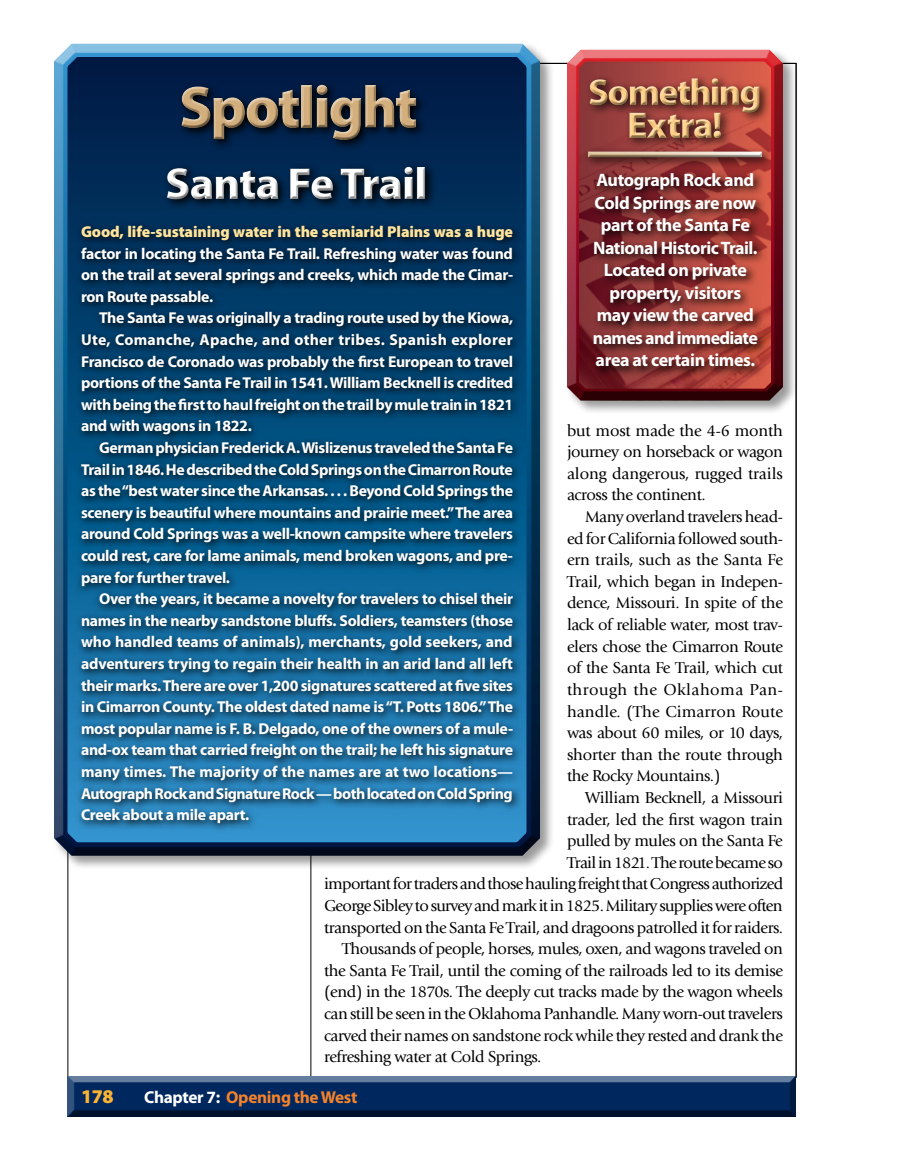
<style>
.page{position:relative;width:918px;height:1175px;background:#fff}
.page>*{position:absolute;margin:0;border:0;box-sizing:border-box;transform-origin:0 0}
.t1{font:900 60px "Myriad Pro";letter-spacing:-.04em;color:#d3af7e}
.t2{font:900 45px "Myriad Pro";letter-spacing:-.02em;color:#fff}
.t3{font:900 37.5px/33px "Myriad Pro";letter-spacing:-.05em;color:#ffcf86;text-align:center}
.t4{font:900 19.5px "Myriad Pro";color:#fcb333}
.t5{font:700 18px/22.5px "Myriad Pro";letter-spacing:-.02em;color:#fff;text-align:center}
.t6{font:700 17.25px "Myriad Pro";letter-spacing:-.02em;color:#f5822b}
.t7{font:16.5px/21.6px "Giovanni";letter-spacing:-.025em;color:#000;text-align:justify}
.t8{font:700 15.75px/21.6px "Myriad Pro";letter-spacing:-.02em;color:#fff;text-align:justify}
.t9{font:900 15.75px "Myriad Pro";letter-spacing:-.01em;color:#ffe49d}
.s1{color:#fff}
</style>
<div class="page">
<div style="left:66px;top:1074px;width:732px;height:43px;background:#000;opacity:.75"></div>
<div style="left:565px;top:48px;width:232px;height:367px;background:#000;opacity:.4"></div>
<div style="left:566px;top:48px;width:218px;height:340px;background:#fff;opacity:.75"></div>
<div style="left:566px;top:61px;width:218px;height:341px;background:#000;opacity:.75"></div>
<div style="left:583px;top:73px;width:190px;height:96px;background:#000;opacity:.75"></div>
<div style="left:584px;top:75px;width:182px;height:84px;background:#fff;opacity:.75"></div>
<div style="left:584px;top:77px;width:182px;height:84px;background:#000;opacity:.75"></div>
<svg style="left:589px;top:169px;width:179px;height:209px;background:#7f2e2c"></svg>
<div style="left:52px;top:42px;width:502px;height:828px;background:#000;opacity:.4"></div>
<div style="left:52px;top:42px;width:490px;height:797px;background:#fff;opacity:.75"></div>
<div style="left:52px;top:59px;width:490px;height:798px;background:#000;opacity:.75"></div>
<svg style="left:163px;top:162px;width:273px;height:48px;background:#002950"></svg>
<div style="left:164px;top:164px;width:265px;height:36px;background:#002853"></div>
<div style="left:164px;top:165px;width:265px;height:37px;background:#000;opacity:.75"></div>
<svg style="left:75px;top:220px;width:448px;height:613px;background:#0a4d77"></svg>
<div style="left:177px;top:80px;width:250px;height:71px;background:linear-gradient(to bottom,#001a43,#00244d)"></div>
<div style="left:178px;top:81px;width:242px;height:59px;background:#001c46"></div>
<div style="left:178px;top:83px;width:242px;height:60px;background:#000;opacity:.75"></div>
<h3 class="t3" style="left:588px;top:74px;width:175px">Something<br>Extra!</h3>
<p class="t5" style="left:593px;top:168px;width:167px">Autograph Rock and<br>Cold Springs are now part of the Santa Fe<br>National Historic Trail.<br>Located on private property, visitors may view the carved names and immediate area at certain times.</p>
<h1 class="t1" style="left:179px;top:67px;width:240px">Spotlight</h1>
<h2 class="t2" style="left:165px;top:153px;width:264px">Santa Fe Trail</h2>
<p class="t9" style="left:81px;top:221px;width:434px">Good, life-sustaining water in the semiarid Plains was a huge</p>
<p class="t8" style="left:81px;top:242px;width:434px">factor in locating the Santa Fe Trail. Refreshing water was found on the trail at several springs and creeks, which made the Cimar&shy;ron Route passable.</p>
<p class="t8" style="left:81px;top:307px;width:434px;text-indent:18px">The Santa Fe was originally a trading route used by the Kiowa, Ute, Comanche, Apache, and other tribes. Spanish explorer Francisco de Coronado was probably the first European to travel portions of the Santa Fe Trail in 1541. William Becknell is credited with being the first to haul freight on the trail by mule train in 1821 and with wagons in 1822.</p>
<p class="t8" style="left:81px;top:436px;width:434px;text-indent:18px">German physician Frederick A. Wislizenus traveled the Santa Fe Trail in 1846. He described the Cold Springs on the Cimarron Route as the “best water since the Arkansas. . . . Beyond Cold Springs the scenery is beautiful where mountains and prairie meet.” The area around Cold Springs was a well-known campsite where travelers could rest, care for lame animals, mend broken wagons, and pre&shy;pare for further travel.</p>
<p class="t8" style="left:81px;top:587px;width:434px;text-indent:18px">Over the years, it became a novelty for travelers to chisel their names in the nearby sandstone bluffs. Soldiers, teamsters (those who handled teams of animals), merchants, gold seekers, and adventurers trying to regain their health in an arid land all left their marks. There are over 1,200 signatures scattered at five sites in Cimarron County. The oldest dated name is “T. Potts 1806.” The most popular name is F. B. Delgado, one of the owners of a mule&shy;and-ox team that carried freight on the trail; he left his signature many times. The majority of the names are at two locations— Autograph Rock and Signature Rock — both located on Cold Spring Creek about a mile apart.</p>
<p class="t7" style="left:567px;top:419px;width:217px">but most made the 4-6 month journey on horseback or wagon along dangerous, rugged trails across the continent.</p>
<p class="t7" style="left:567px;top:506px;width:218px;text-indent:18px">Many overland travelers head&shy;ed for California followed south&shy;ern trails, such as the Santa Fe Trail, which began in Indepen&shy;dence, Missouri. In spite of the lack of reliable water, most trav&shy;elers chose the Cimarron Route of the Santa Fe Trail, which cut through the Oklahoma Pan&shy;handle. (The Cimarron Route was about 60 miles, or 10 days, shorter than the route through the Rocky Mountains.)</p>
<p class="t7" style="left:585px;top:787px;width:200px">William Becknell, a Missouri</p>
<p class="t7" style="left:567px;top:808px;width:217px">trader, led the first wagon train</p>
<p class="t7" style="left:567px;top:830px;width:217px">pulled by mules on the Santa Fe</p>
<p class="t7" style="left:567px;top:851px;width:217px">Trail in 1821. The route became so</p>
<p class="t7" style="left:324px;top:873px;width:461px">important for traders and those hauling freight that Congress authorized</p>
<p class="t7" style="left:324px;top:895px;width:460px">George Sibley to survey and mark it in 1825. Military supplies were often</p>
<p class="t7" style="left:324px;top:916px;width:461px">transported on the Santa Fe Trail, and dragoons patrolled it for raiders.</p>
<p class="t7" style="left:342px;top:938px;width:442px">Thousands of people, horses, mules, oxen, and wagons traveled on</p>
<p class="t7" style="left:324px;top:959px;width:460px">the Santa Fe Trail, until the coming of the railroads led to its demise</p>
<p class="t7" style="left:324px;top:981px;width:460px">(end) in the 1870s. The deeply cut tracks made by the wagon wheels</p>
<p class="t7" style="left:324px;top:1003px;width:460px">can still be seen in the Oklahoma Panhandle. Many worn-out travelers</p>
<p class="t7" style="left:324px;top:1024px;width:460px">carved their names on sandstone rock while they rested and drank the</p>
<p class="t7" style="left:324px;top:1046px;width:219px">refreshing water at Cold Springs.</p>
<p class="t4" style="left:81px;top:1083px;width:34px">178</p>
<p class="t6" style="left:144px;top:1085px;width:215px"><span class="s1">Chapter 7:</span> Opening the West</p>
</div>
